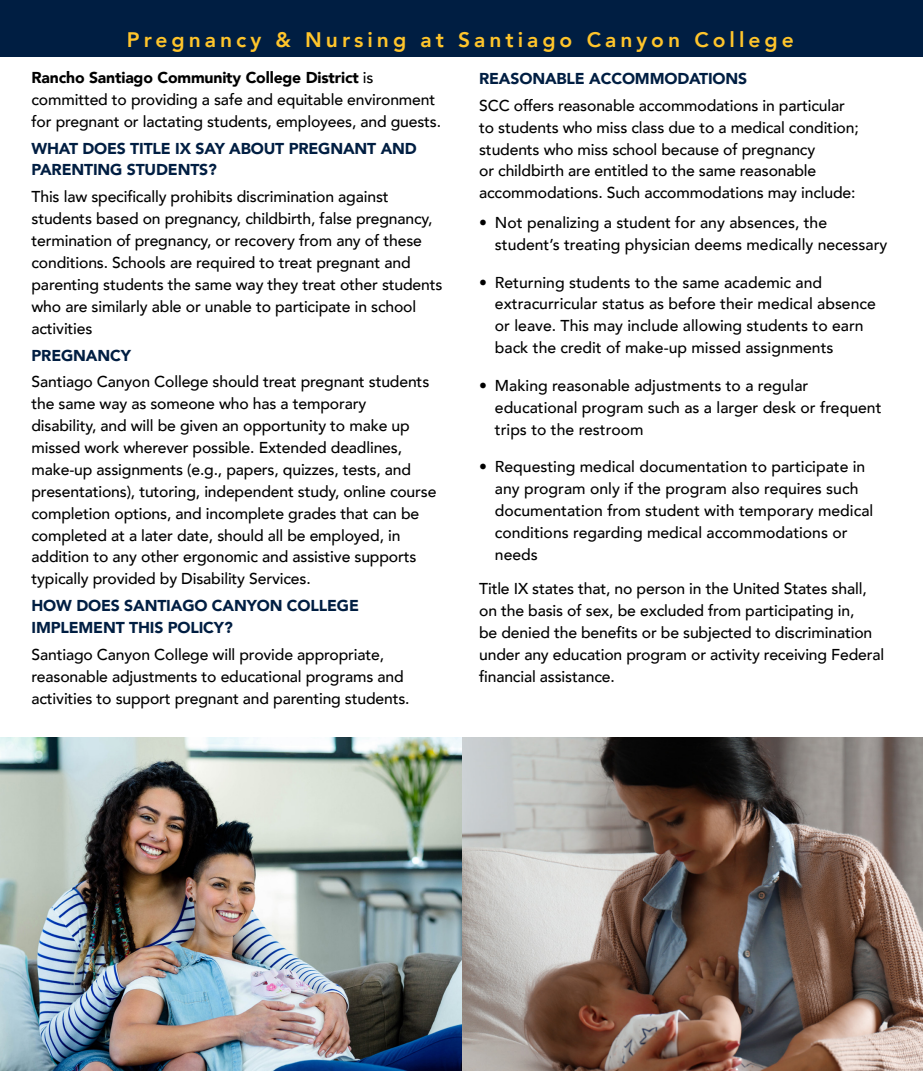
<style>
.page{position:relative;width:923px;height:1071px;background:#fff}
.page>*{position:absolute;margin:0;border:0;box-sizing:border-box;transform-origin:0 0}
.t1{font:800 21px "Avenir";letter-spacing:.19em;color:#ffc52b}
.Body_Text{font:500 15.75px/21.9px "Avenir";letter-spacing:-.01em;color:#000}
.subheads{font:900 15.75px/21.9px "Avenir";letter-spacing:-.01em;color:#001e42}
.s1{font-weight:900}
</style>
<div class="page">
<div style="left:0;top:0;width:922px;height:57px;background:#001e42"></div>
<img style="left:0;top:737px;width:922px;height:334px">
<p class="t1" style="left:127px;top:23px;width:668px">Pregnancy &amp; Nursing at Santiago Canyon College</p>
<p class="Body_Text" style="left:32px;top:66px;width:411px"><span class="s1">Rancho Santiago Community College District</span> is committed to providing a safe and equitable environment for pregnant or lactating students, employees, and guests.</p>
<p class="subheads" style="left:32px;top:137px;width:387px">WHAT DOES TITLE IX SAY ABOUT PREGNANT AND<br>PARENTING STUDENTS?</p>
<p class="Body_Text" style="left:32px;top:185px;width:412px">This law specifically prohibits discrimination against students based on pregnancy, childbirth, false pregnancy, termination of pregnancy, or recovery from any of these conditions. Schools are required to treat pregnant and parenting students the same way they treat other students who are similarly able or unable to participate in school activities</p>
<p class="subheads" style="left:32px;top:344px;width:101px">PREGNANCY</p>
<p class="Body_Text" style="left:32px;top:370px;width:406px">Santiago Canyon College should treat pregnant students the same way as someone who has a temporary<br>disability, and will be given an opportunity to make up missed work wherever possible. Extended deadlines, make-up assignments (e.g., papers, quizzes, tests, and presentations), tutoring, independent study, online course completion options, and incomplete grades that can be completed at a later date, should all be employed, in addition to any other ergonomic and assistive supports typically provided by Disability Services.</p>
<p class="subheads" style="left:32px;top:594px;width:329px">HOW DOES SANTIAGO CANYON COLLEGE<br>IMPLEMENT THIS POLICY?</p>
<p class="Body_Text" style="left:32px;top:643px;width:379px">Santiago Canyon College will provide appropriate, reasonable adjustments to educational programs and activities to support pregnant and parenting students.</p>
<p class="subheads" style="left:479px;top:67px;width:269px">REASONABLE ACCOMMODATIONS</p>
<p class="Body_Text" style="left:479px;top:94px;width:381px">SCC offers reasonable accommodations in particular to students who miss class due to a medical condition; students who miss school because of pregnancy<br>or childbirth are entitled to the same reasonable accommodations. Such accommodations may include:</p>
<p class="Body_Text" style="left:495px;top:211px;width:394px;text-indent:-16px">• Not penalizing a student for any absences, the student’s treating physician deems medically necessary</p>
<p class="Body_Text" style="left:495px;top:270px;width:382px;text-indent:-16px">• Returning students to the same academic and extracurricular status as before their medical absence or leave. This may include allowing students to earn back the credit of make-up missed assignments</p>
<p class="Body_Text" style="left:495px;top:374px;width:388px;text-indent:-16px">• Making reasonable adjustments to a regular educational program such as a larger desk or frequent trips to the restroom</p>
<p class="Body_Text" style="left:495px;top:455px;width:380px;text-indent:-16px">• Requesting medical documentation to participate in any program only if the program also requires such documentation from student with temporary medical conditions regarding medical accommodations or needs</p>
<p class="Body_Text" style="left:479px;top:577px;width:406px">Title IX states that, no person in the United States shall, on the basis of sex, be excluded from participating in,<br>be denied the benefits or be subjected to discrimination under any education program or activity receiving Federal financial assistance.</p>
</div>
